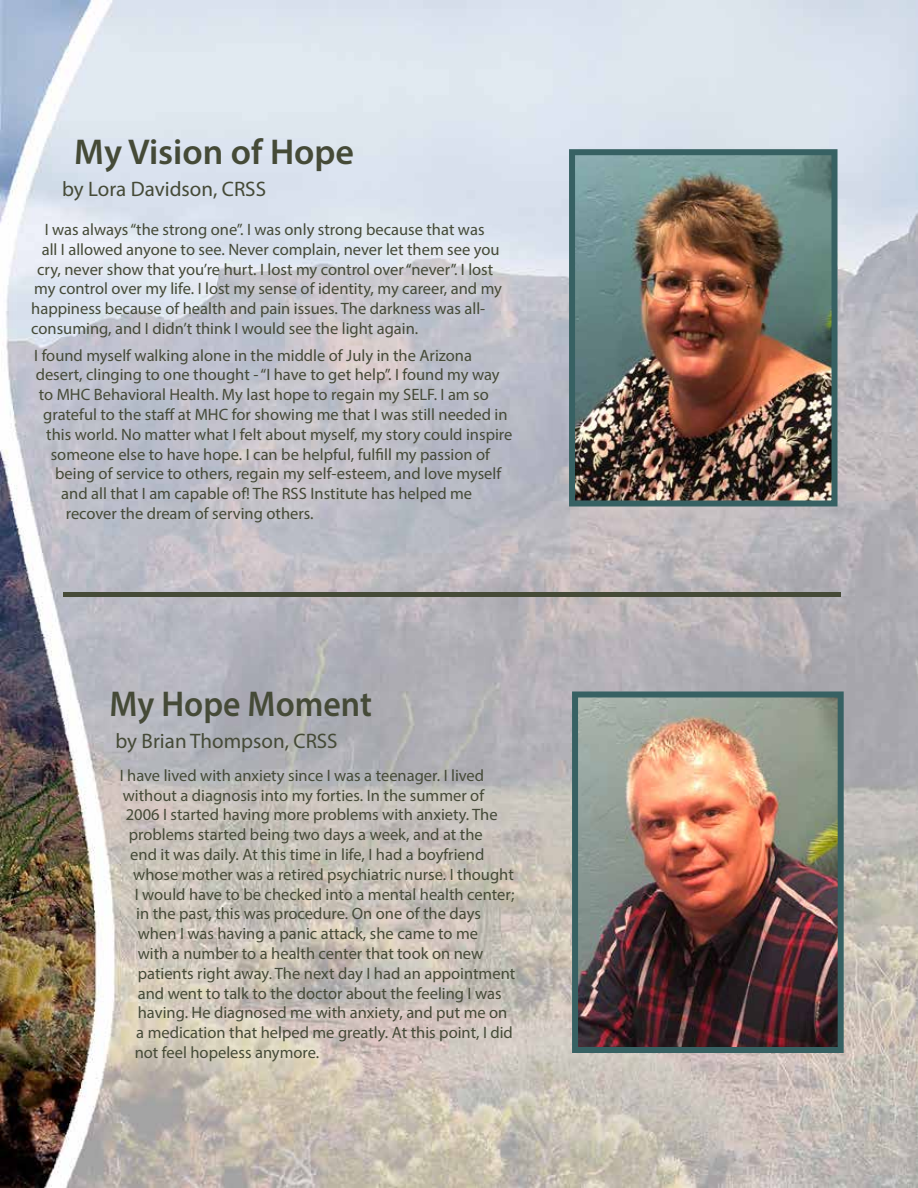
<style>
.page{position:relative;width:918px;height:1188px;background:#fff}
.page>*{position:absolute;margin:0;border:0;box-sizing:border-box;transform-origin:0 0}
.t1{font:600 36px "Myriad Pro";color:#454a37}
.t2{font:600 36px "Myriad Pro";color:#454a37;scale:.94 1}
.t3{font:21px "Myriad Pro";color:#454a37}
.t4{font:16.5px "Myriad Pro";color:#454a37}
</style>
<div class="page">
<img style="left:0;top:0;width:918px;height:1188px">
<hr style="left:64px;top:593px;width:777px;height:4px;background:#454a37">
<img style="left:579px;top:699px;width:258px;height:347px">
<div style="left:572px;top:692px;width:272px;height:361px;border:6px solid #376163"></div>
<img style="left:576px;top:156px;width:255px;height:343px">
<div style="left:569px;top:149px;width:269px;height:357px;border:6px solid #376163"></div>
<h1 class="t1" style="left:74px;top:129px;width:282px">My Vision of Hope</h1>
<p class="t3" style="left:62px;top:176px;width:205px">by Lora Davidson, CRSS</p>
<p class="t4" style="left:45px;top:219px;width:441px">I was always “the strong one”. I was only strong because that was</p>
<p class="t4" style="left:42px;top:239px;width:459px">all I allowed anyone to see. Never complain, never let them see you</p>
<p class="t4" style="left:37px;top:259px;width:458px">cry, never show that you’re hurt. I lost my control over “never”. I lost</p>
<p class="t4" style="left:34px;top:279px;width:469px">my control over my life. I lost my sense of identity, my career, and my</p>
<p class="t4" style="left:31px;top:299px;width:456px">happiness because of health and pain issues. The darkness was all-</p>
<p class="t4" style="left:31px;top:318px;width:389px">consuming, and I didn’t think I would see the light again.</p>
<p class="t4" style="left:34px;top:345px;width:439px">I found myself walking alone in the middle of July in the Arizona</p>
<p class="t4" style="left:36px;top:365px;width:465px">desert, clinging to one thought - “I have to get help”. I found my way</p>
<p class="t4" style="left:39px;top:385px;width:452px">to MHC Behavioral Health. My last hope to regain my SELF. I am so</p>
<p class="t4" style="left:43px;top:404px;width:466px">grateful to the staff at MHC for showing me that I was still needed in</p>
<p class="t4" style="left:46px;top:424px;width:468px">this world. No matter what I felt about myself, my story could inspire</p>
<p class="t4" style="left:51px;top:444px;width:441px">someone else to have hope. I can be helpful, fulfill my passion of</p>
<p class="t4" style="left:55px;top:464px;width:448px">being of service to others, regain my self-esteem, and love myself</p>
<p class="t4" style="left:61px;top:484px;width:412px">and all that I am capable of! The RSS Institute has helped me</p>
<p class="t4" style="left:66px;top:503px;width:249px">recover the dream of serving others.</p>
<h1 class="t2" style="left:110px;top:681px;width:281px">My Hope Moment</h1>
<p class="t3" style="left:116px;top:728px;width:224px">by Brian Thompson, CRSS</p>
<p class="t4" style="left:120px;top:765px;width:366px">I have lived with anxiety since I was a teenager. I lived</p>
<p class="t4" style="left:123px;top:785px;width:363px">without a diagnosis into my forties. In the summer of</p>
<p class="t4" style="left:126px;top:805px;width:373px">2006 I started having more problems with anxiety. The</p>
<p class="t4" style="left:129px;top:824px;width:356px">problems started being two days a week, and at the</p>
<p class="t4" style="left:130px;top:844px;width:356px">end it was daily. At this time in life, I had a boyfriend</p>
<p class="t4" style="left:133px;top:864px;width:382px">whose mother was a retired psychiatric nurse. I thought</p>
<p class="t4" style="left:135px;top:884px;width:381px">I would have to be checked into a mental health center;</p>
<p class="t4" style="left:136px;top:904px;width:346px">in the past, this was procedure. On one of the days</p>
<p class="t4" style="left:138px;top:923px;width:342px">when I was having a panic attack, she came to me</p>
<p class="t4" style="left:138px;top:943px;width:347px">with a number to a health center that took on new</p>
<p class="t4" style="left:138px;top:963px;width:379px">patients right away. The next day I had an appointment</p>
<p class="t4" style="left:138px;top:983px;width:365px">and went to talk to the doctor about the feeling I was</p>
<p class="t4" style="left:138px;top:1003px;width:371px">having. He diagnosed me with anxiety, and put me on</p>
<p class="t4" style="left:136px;top:1022px;width:378px">a medication that helped me greatly. At this point, I did</p>
<p class="t4" style="left:135px;top:1042px;width:186px">not feel hopeless anymore.</p>
</div>
